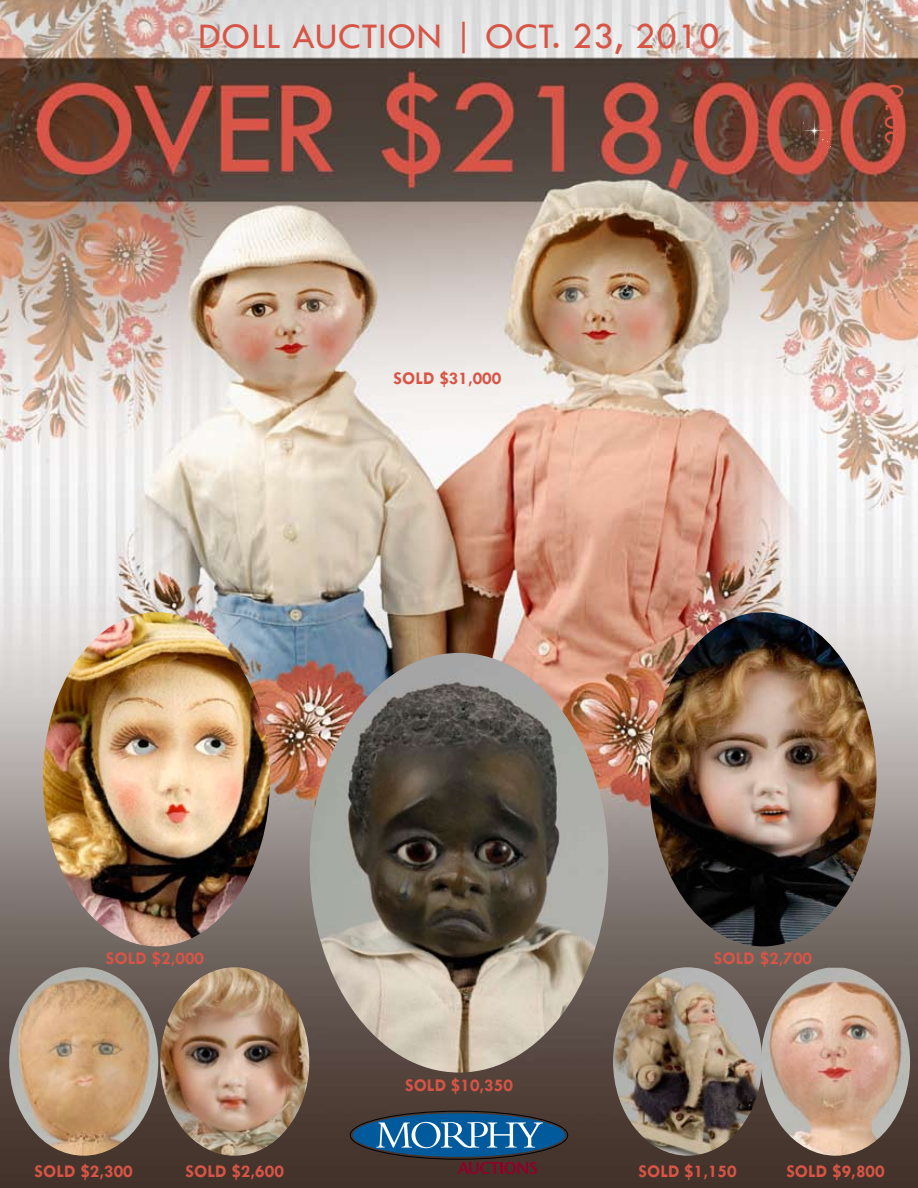
<style>
.page{position:relative;width:918px;height:1188px;background:#fff}
.page>*{position:absolute;margin:0;border:0;box-sizing:border-box;transform-origin:0 0}
.t1{font:37.35px "Tw Cen";letter-spacing:.02em;color:#d75546}
.t2{font:27.9px "Tw Cen";color:#d75546}
.t3{font:700 18px "Tw Cen";color:#d75546}
</style>
<div class="page">
<img style="left:0;top:0;width:918px;height:1188px">
<img style="left:310px;top:653px;width:298px;height:420px">
<div style="left:353px;top:1113px;width:212px;height:44px;background:#005a9c;border-radius:50%"></div>
<div style="left:350px;top:1111px;width:218px;height:49px;border:1px solid #000;border-radius:50%"></div>
<svg style="left:376px;top:1122px;width:167px;height:26px"></svg>
<svg style="left:458px;top:1162px;width:79px;height:12px"></svg>
<svg style="left:802px;top:120px;width:29px;height:27px"></svg>
<img style="left:43px;top:612px;width:227px;height:334px">
<img style="left:650px;top:612px;width:226px;height:334px">
<img style="left:160px;top:967px;width:149px;height:189px">
<img style="left:9px;top:967px;width:149px;height:189px">
<img style="left:613px;top:967px;width:297px;height:189px">
<h1 class="t1" style="left:198px;top:14px;width:523px">DOLL AUCTION | OCT. 23, 2010</h1>
<p class="t3" style="left:394px;top:367px;width:109px">SOLD $31,000</p>
<h2 class="t2" style="left:878px;top:145px;width:63px;rotate:-90deg">2010</h2>
<p class="t3" style="left:106px;top:948px;width:100px">SOLD $2,000</p>
<p class="t3" style="left:714px;top:948px;width:100px">SOLD $2,700</p>
<p class="t3" style="left:405px;top:1075px;width:109px">SOLD $10,350</p>
<p class="t3" style="left:35px;top:1161px;width:100px">SOLD $2,300</p>
<p class="t3" style="left:186px;top:1161px;width:100px">SOLD $2,600</p>
<p class="t3" style="left:638px;top:1161px;width:100px">SOLD $1,150</p>
<p class="t3" style="left:786px;top:1161px;width:100px">SOLD $9,800</p>
</div>
